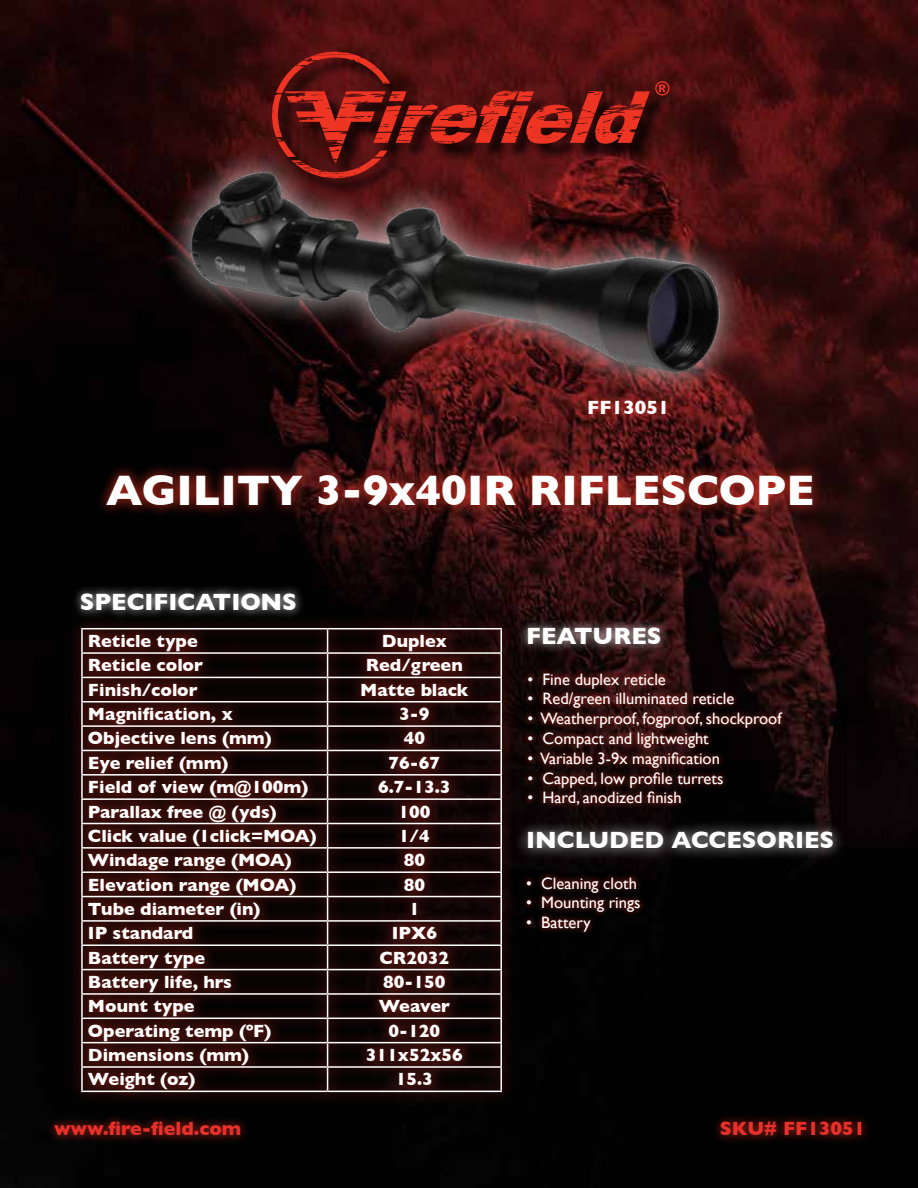
<style>
.page{position:relative;width:918px;height:1188px;background:#fff}
.page>*{position:absolute;margin:0;border:0;box-sizing:border-box;transform-origin:0 0}
.t1{font:700 43.5px "Gill Sans";color:#fff}
.t2{font:700 24px "Gill Sans";color:#fff}
.t3{font:700 19.5px "Gill Sans";color:#eb302b}
.t4{font:700 19.5px "Gill Sans";color:#fff}
.t5{font:700 18px "Gill Sans";color:#fff}
.t6{font:16.5px "Gill Sans";color:#fff}
</style>
<div class="page">
<img style="left:0;top:0;width:918px;height:1188px">
<div style="left:72px;top:584px;width:233px;height:36px;background:#fff;opacity:.75"></div>
<div style="left:95px;top:463px;width:730px;height:55px;background:#ee3524;opacity:.75"></div>
<div style="left:712px;top:1113px;width:159px;height:32px;background:#ee3524;opacity:.75"></div>
<div style="left:523px;top:667px;width:265px;height:144px;background:#ee3524;opacity:.75"></div>
<div style="left:521px;top:871px;width:125px;height:67px;background:#ee3524;opacity:.75"></div>
<div style="left:519px;top:618px;width:150px;height:36px;background:#fff;opacity:.75"></div>
<div style="left:516px;top:820px;width:329px;height:41px;background:#fff;opacity:.75"></div>
<div style="left:45px;top:1113px;width:205px;height:31px;background:#ee3524;opacity:.75"></div>
<div style="left:69px;top:616px;width:446px;height:489px;background:#ee3524;opacity:.75"></div>
<hr style="left:81px;top:628px;width:247px;height:1px;background:#fff">
<hr style="left:81px;top:629px;width:2px;height:23px;background:#fff">
<hr style="left:328px;top:628px;width:174px;height:1px;background:#fff">
<hr style="left:81px;top:652px;width:247px;height:2px;background:#fff">
<hr style="left:81px;top:654px;width:2px;height:23px;background:#fff">
<hr style="left:328px;top:652px;width:174px;height:2px;background:#fff">
<hr style="left:81px;top:677px;width:247px;height:1px;background:#fff">
<hr style="left:81px;top:678px;width:2px;height:23px;background:#fff">
<hr style="left:328px;top:677px;width:174px;height:1px;background:#fff">
<hr style="left:81px;top:701px;width:247px;height:2px;background:#fff">
<hr style="left:81px;top:703px;width:2px;height:22px;background:#fff">
<hr style="left:328px;top:701px;width:174px;height:2px;background:#fff">
<hr style="left:81px;top:725px;width:247px;height:2px;background:#fff">
<hr style="left:81px;top:727px;width:2px;height:23px;background:#fff">
<hr style="left:328px;top:725px;width:174px;height:2px;background:#fff">
<hr style="left:81px;top:750px;width:247px;height:1px;background:#fff">
<hr style="left:81px;top:751px;width:2px;height:23px;background:#fff">
<hr style="left:328px;top:750px;width:174px;height:1px;background:#fff">
<hr style="left:81px;top:774px;width:247px;height:2px;background:#fff">
<hr style="left:81px;top:776px;width:2px;height:22px;background:#fff">
<hr style="left:328px;top:774px;width:174px;height:2px;background:#fff">
<hr style="left:81px;top:798px;width:247px;height:2px;background:#fff">
<hr style="left:81px;top:800px;width:2px;height:23px;background:#fff">
<hr style="left:328px;top:798px;width:174px;height:2px;background:#fff">
<hr style="left:81px;top:823px;width:247px;height:1px;background:#fff">
<hr style="left:81px;top:824px;width:2px;height:23px;background:#fff">
<hr style="left:328px;top:823px;width:174px;height:1px;background:#fff">
<hr style="left:81px;top:847px;width:247px;height:2px;background:#fff">
<hr style="left:81px;top:849px;width:2px;height:22px;background:#fff">
<hr style="left:328px;top:847px;width:174px;height:2px;background:#fff">
<hr style="left:81px;top:871px;width:247px;height:2px;background:#fff">
<hr style="left:81px;top:873px;width:2px;height:23px;background:#fff">
<hr style="left:328px;top:871px;width:174px;height:2px;background:#fff">
<hr style="left:81px;top:896px;width:247px;height:1px;background:#fff">
<hr style="left:81px;top:897px;width:2px;height:23px;background:#fff">
<hr style="left:328px;top:896px;width:174px;height:1px;background:#fff">
<hr style="left:81px;top:920px;width:247px;height:2px;background:#fff">
<hr style="left:81px;top:922px;width:2px;height:23px;background:#fff">
<hr style="left:328px;top:920px;width:174px;height:2px;background:#fff">
<hr style="left:81px;top:945px;width:247px;height:1px;background:#fff">
<hr style="left:81px;top:946px;width:2px;height:23px;background:#fff">
<hr style="left:328px;top:945px;width:174px;height:1px;background:#fff">
<hr style="left:81px;top:969px;width:247px;height:1px;background:#fff">
<hr style="left:81px;top:970px;width:2px;height:23px;background:#fff">
<hr style="left:328px;top:969px;width:174px;height:1px;background:#fff">
<hr style="left:81px;top:993px;width:247px;height:2px;background:#fff">
<hr style="left:81px;top:995px;width:2px;height:23px;background:#fff">
<hr style="left:328px;top:993px;width:174px;height:2px;background:#fff">
<hr style="left:81px;top:1018px;width:247px;height:1px;background:#fff">
<hr style="left:81px;top:1019px;width:2px;height:23px;background:#fff">
<hr style="left:328px;top:1018px;width:174px;height:1px;background:#fff">
<hr style="left:81px;top:1042px;width:247px;height:1px;background:#fff">
<hr style="left:81px;top:1043px;width:2px;height:23px;background:#fff">
<hr style="left:328px;top:1042px;width:174px;height:1px;background:#fff">
<hr style="left:81px;top:1066px;width:247px;height:2px;background:#fff">
<hr style="left:81px;top:1068px;width:2px;height:23px;background:#fff">
<hr style="left:328px;top:1066px;width:174px;height:2px;background:#fff">
<svg style="left:327px;top:629px;width:1px;height:462px"></svg>
<svg style="left:501px;top:629px;width:1px;height:462px"></svg>
<hr style="left:81px;top:1091px;width:247px;height:1px;background:#fff">
<hr style="left:328px;top:1091px;width:174px;height:1px;background:#fff">
<img style="left:122px;top:10px;width:674px;height:539px">
<p class="t4" style="left:587px;top:396px;width:84px">FF13051</p>
<h1 class="t1" style="left:106px;top:465px;width:710px">AGILITY 3-9x40IR RIFLESCOPE</h1>
<h2 class="t2" style="left:80px;top:588px;width:219px">SPECIFICATIONS</h2>
<p class="t5" style="left:88px;top:630px;width:111px">Reticle type</p>
<p class="t5" style="left:382px;top:630px;width:67px">Duplex</p>
<p class="t5" style="left:88px;top:655px;width:117px">Reticle color</p>
<p class="t5" style="left:366px;top:655px;width:98px">Red/green</p>
<p class="t5" style="left:88px;top:679px;width:111px">Finish/color</p>
<p class="t5" style="left:360px;top:679px;width:110px">Matte black</p>
<p class="t5" style="left:88px;top:704px;width:146px">Magnification, x</p>
<p class="t5" style="left:399px;top:704px;width:32px">3-9</p>
<p class="t5" style="left:88px;top:728px;width:185px">Objective lens (mm)</p>
<p class="t5" style="left:404px;top:728px;width:23px">40</p>
<p class="t5" style="left:88px;top:752px;width:142px">Eye relief (mm)</p>
<p class="t5" style="left:389px;top:752px;width:53px">76-67</p>
<p class="t5" style="left:88px;top:777px;width:222px">Field of view (m@100m)</p>
<p class="t5" style="left:378px;top:777px;width:74px">6.7-13.3</p>
<p class="t5" style="left:88px;top:801px;width:190px">Parallax free @ (yds)</p>
<p class="t5" style="left:398px;top:801px;width:34px">100</p>
<p class="t5" style="left:88px;top:825px;width:230px">Click value (1click=MOA)</p>
<p class="t5" style="left:399px;top:825px;width:32px">1/4</p>
<p class="t5" style="left:88px;top:850px;width:205px">Windage range (MOA)</p>
<p class="t5" style="left:404px;top:850px;width:23px">80</p>
<p class="t5" style="left:88px;top:874px;width:210px">Elevation range (MOA)</p>
<p class="t5" style="left:404px;top:874px;width:23px">80</p>
<p class="t5" style="left:88px;top:898px;width:174px">Tube diameter (in)</p>
<p class="t5" style="left:409px;top:898px;width:12px">1</p>
<p class="t5" style="left:88px;top:923px;width:107px">IP standard</p>
<p class="t5" style="left:392px;top:923px;width:47px">IPX6</p>
<p class="t5" style="left:88px;top:947px;width:119px">Battery type</p>
<p class="t5" style="left:380px;top:947px;width:71px">CR2032</p>
<p class="t5" style="left:88px;top:971px;width:146px">Battery life, hrs</p>
<p class="t5" style="left:383px;top:971px;width:64px">80-150</p>
<p class="t5" style="left:88px;top:996px;width:108px">Mount type</p>
<p class="t5" style="left:379px;top:996px;width:73px">Weaver</p>
<p class="t5" style="left:88px;top:1020px;width:185px">Operating temp (ºF)</p>
<p class="t5" style="left:389px;top:1020px;width:53px">0-120</p>
<p class="t5" style="left:88px;top:1044px;width:163px">Dimensions (mm)</p>
<p class="t5" style="left:366px;top:1044px;width:98px">311x52x56</p>
<p class="t5" style="left:88px;top:1069px;width:109px">Weight (oz)</p>
<p class="t5" style="left:396px;top:1069px;width:39px">15.3</p>
<p class="t3" style="left:54px;top:1117px;width:189px">www.fire-field.com</p>
<h2 class="t2" style="left:526px;top:622px;width:137px">FEATURES</h2>
<p class="t6" style="left:528px;top:669px;width:140px">• Fine duplex reticle</p>
<p class="t6" style="left:528px;top:689px;width:208px">• Red/green illuminated reticle</p>
<p class="t6" style="left:528px;top:709px;width:255px">• Weatherproof, fogproof, shockproof</p>
<p class="t6" style="left:528px;top:729px;width:183px">• Compact and lightweight</p>
<p class="t6" style="left:528px;top:748px;width:194px">• Variable 3-9x magnification</p>
<p class="t6" style="left:528px;top:768px;width:197px">• Capped, low profile turrets</p>
<p class="t6" style="left:528px;top:788px;width:156px">• Hard, anodized finish</p>
<h2 class="t2" style="left:526px;top:826px;width:310px">INCLUDED ACCESORIES</h2>
<p class="t6" style="left:526px;top:873px;width:112px">• Cleaning cloth</p>
<p class="t6" style="left:526px;top:893px;width:116px">• Mounting rings</p>
<p class="t6" style="left:526px;top:913px;width:66px">• Battery</p>
<p class="t3" style="left:720px;top:1117px;width:147px">SKU# FF13051</p>
</div>
